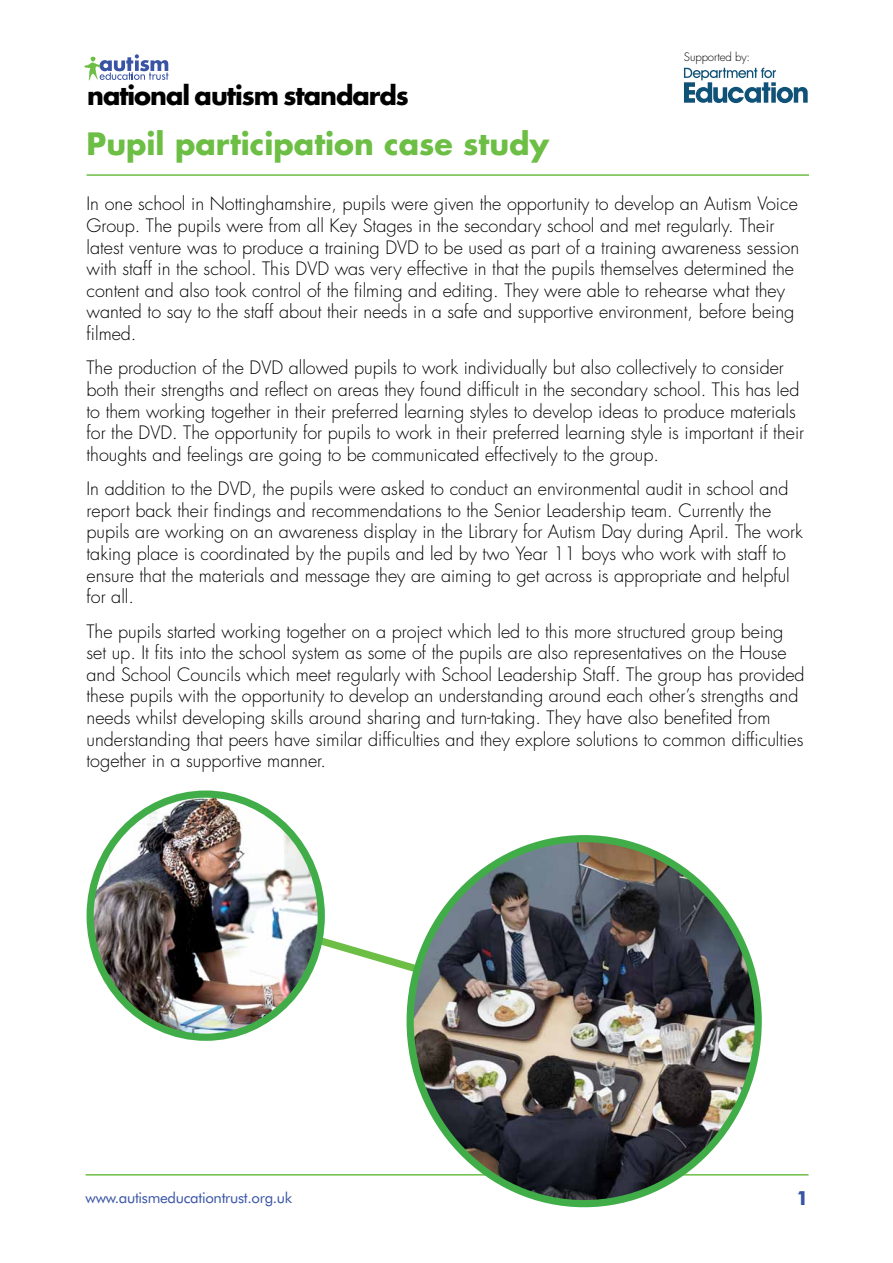
<style>
.page{position:relative;width:893px;height:1263px;background:#fff}
.page>*{position:absolute;margin:0;border:0;box-sizing:border-box;transform-origin:0 0}
.t1{font:700 30px "Futura";color:#6cbe45}
.t2{font:700 25.5px "Futura";letter-spacing:-.04em;color:#000}
.t3{font:700 19.5px "Futura BT";color:#3954a5}
.t4{font:300 18px/21.6px "Futura";color:#000}
.t5{font:15px "Futura BT";letter-spacing:-.02em;color:#3954a5}
.t6{font:300 11.4px "Futura";letter-spacing:-.01em;color:#000}
.s1{font-size:20.7px;color:#fff}
.s2{font-size:11.25px;color:#fff}
</style>
<div class="page">
<svg style="left:84px;top:54px;width:85px;height:27px"></svg>
<hr style="left:86px;top:1174px;width:722px;height:1px;background:#6cbe45">
<svg style="left:684px;top:68px;width:124px;height:35px"></svg>
<svg style="left:321px;top:894px;width:89px;height:132px"></svg>
<img style="left:90px;top:798px;width:231px;height:237px">
<div style="left:87px;top:790px;width:238px;height:251px;border:7px solid #41ad49;border-radius:50%"></div>
<img style="left:410px;top:839px;width:348px;height:365px">
<hr style="left:87px;top:174px;width:722px;height:2px;background:#6cbe45">
<h2 class="t2" style="left:87px;top:78px;width:354px">national autism standards<span class="s1">a</span><span class="s2">rds</span></h2>
<p class="t6" style="left:684px;top:49px;width:68px">Supported by:</p>
<h1 class="t1" style="left:87px;top:123px;width:464px">Pupil participation case study</h1>
<p class="t4" style="left:87px;top:193px;width:714px">In one school in Nottinghamshire, pupils were given the opportunity to develop an Autism Voice Group. The pupils were from all Key Stages in the secondary school and met regularly. Their latest venture was to produce a training DVD to be used as part of a training awareness session with staff in the school. This DVD was very effective in that the pupils themselves determined the content and also took control of the filming and editing. They were able to rehearse what they wanted to say to the staff about their needs in a safe and supportive environment, before being filmed.</p>
<p class="t4" style="left:87px;top:357px;width:719px">The production of the DVD allowed pupils to work individually but also collectively to consider both their strengths and reflect on areas they found difficult in the secondary school. This has led to them working together in their preferred learning styles to develop ideas to produce materials for the DVD. The opportunity for pupils to work in their preferred learning style is important if their thoughts and feelings are going to be communicated effectively to the group.</p>
<p class="t4" style="left:87px;top:478px;width:718px">In addition to the DVD, the pupils were asked to conduct an environmental audit in school and report back their findings and recommendations to the Senior Leadership team. Currently the pupils are working on an awareness display in the Library for Autism Day during April. The work taking place is coordinated by the pupils and led by two Year 11 boys who work with staff to ensure that the materials and message they are aiming to get across is appropriate and helpful for all.</p>
<p class="t4" style="left:87px;top:620px;width:720px">The pupils started working together on a project which led to this more structured group being set up. It fits into the school system as some of the pupils are also representatives on the House and School Councils which meet regularly with School Leadership Staff. The group has provided these pupils with the opportunity to develop an understanding around each other’s strengths and needs whilst developing skills around sharing and turn-taking. They have also benefited from understanding that peers have similar difficulties and they explore solutions to common difficulties together in a supportive manner.</p>
<p class="t5" style="left:86px;top:1188px;width:208px">www.autismeducationtrust.org.uk</p>
<p class="t3" style="left:796px;top:1186px;width:14px">1</p>
</div>
